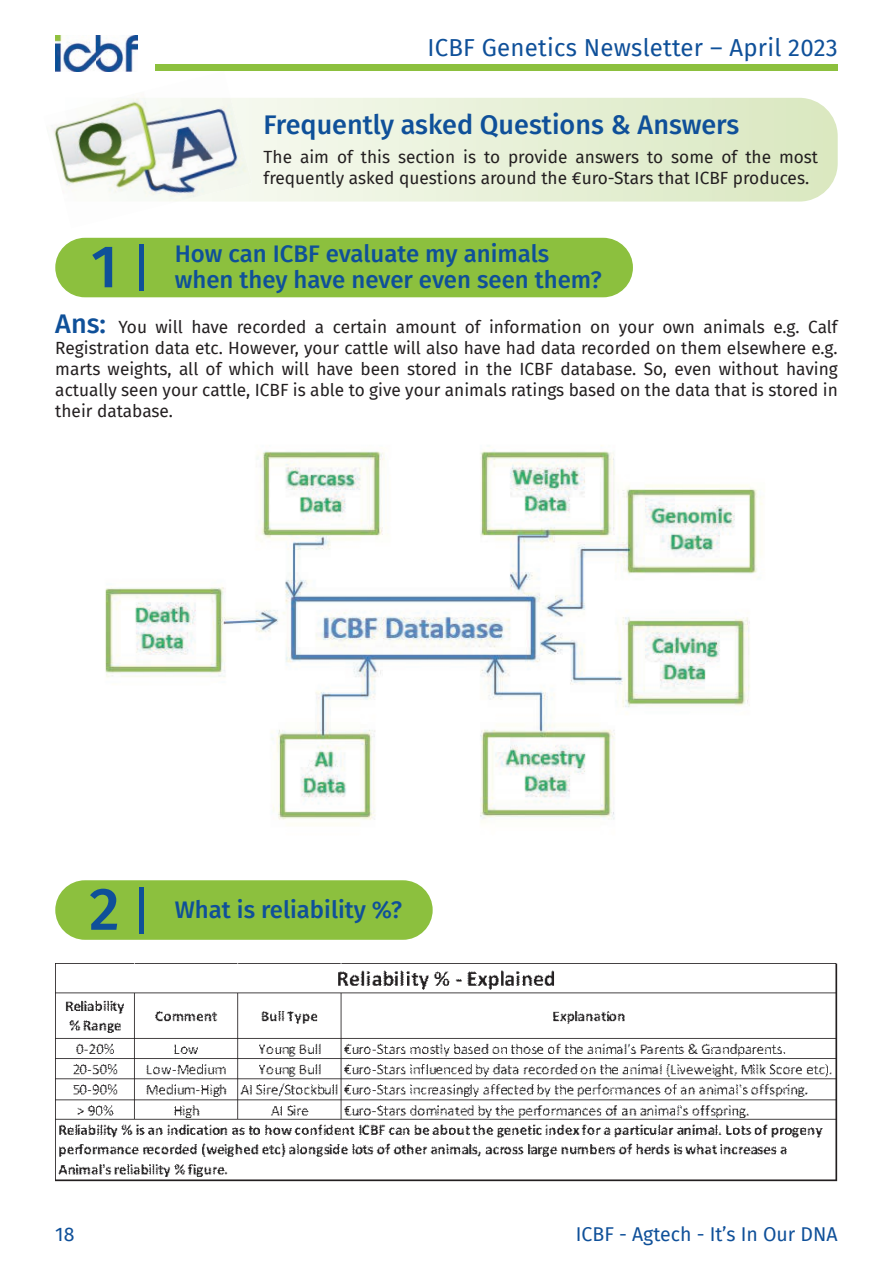
<style>
.page{position:relative;width:893px;height:1263px;background:#fff}
.page>*{position:absolute;margin:0;border:0;box-sizing:border-box;transform-origin:0 0}
.t1{font:500 60px "Fira Sans";color:#0f5099}
.t2{font:500 27px "Fira Sans";color:#0f5099}
.t3{font:500 24px/25.5px "Fira Sans";color:#0f5099}
.t4{font:24px "Fira Sans";letter-spacing:.01em;color:#0f5099}
.t5{font:19.5px "Fira Sans";color:#0f5099}
.t6{font:17.25px/21px "Fira Sans";color:#231f20}
.s1{font-weight:500;font-size:27px;color:#0f5099}
</style>
<div class="page">
<img style="left:55px;top:35px;width:83px;height:36px">
<div style="left:155px;top:65px;width:683px;height:6px;background:#8cc03e"></div>
<svg style="left:252px;top:98px;width:586px;height:104px;background:#e7f0d6"></svg>
<img style="left:55px;top:98px;width:197px;height:103px">
<div style="left:55px;top:238px;width:578px;height:59px;background:#8cc03e;border-radius:30px"></div>
<div style="left:139px;top:244px;width:5px;height:47px;background:#0f5099"></div>
<div style="left:55px;top:880px;width:378px;height:60px;background:#8cc03e;border-radius:30px"></div>
<div style="left:139px;top:887px;width:5px;height:46px;background:#0f5099"></div>
<img style="left:105px;top:445px;width:658px;height:377px">
<img style="left:55px;top:963px;width:783px;height:219px">
<h3 class="t4" style="left:427px;top:29px;width:412px">ICBF Genetics Newsletter – April 2023</h3>
<h2 class="t2" style="left:264px;top:103px;width:477px">Frequently asked Questions &amp; Answers</h2>
<p class="t6" style="left:264px;top:146px;width:556px">The aim of this section is to provide answers to some of the most frequently asked questions around the €uro-Stars that ICBF produces.</p>
<h1 class="t1" style="left:91px;top:218px;width:28px">1</h1>
<h3 class="t3" style="left:175px;top:240px;width:429px">How can ICBF evaluate my animals when they have never even seen them?</h3>
<p class="t6" style="left:55px;top:316px;width:784px;text-align:justify"><span class="s1">Ans:</span> You will have recorded a certain amount of information on your own animals e.g. Calf Registration data etc. However, your cattle will also have had data recorded on them elsewhere e.g. marts weights, all of which will have been stored in the ICBF database. So, even without having actually seen your cattle, ICBF is able to give your animals ratings based on the data that is stored in their database.</p>
<h1 class="t1" style="left:89px;top:861px;width:32px">2</h1>
<h3 class="t3" style="left:175px;top:895px;width:229px">What is reliability %?</h3>
<p class="t5" style="left:55px;top:1219px;width:21px">18</p>
<p class="t5" style="left:576px;top:1219px;width:263px">ICBF - Agtech - It’s In Our DNA</p>
</div>
